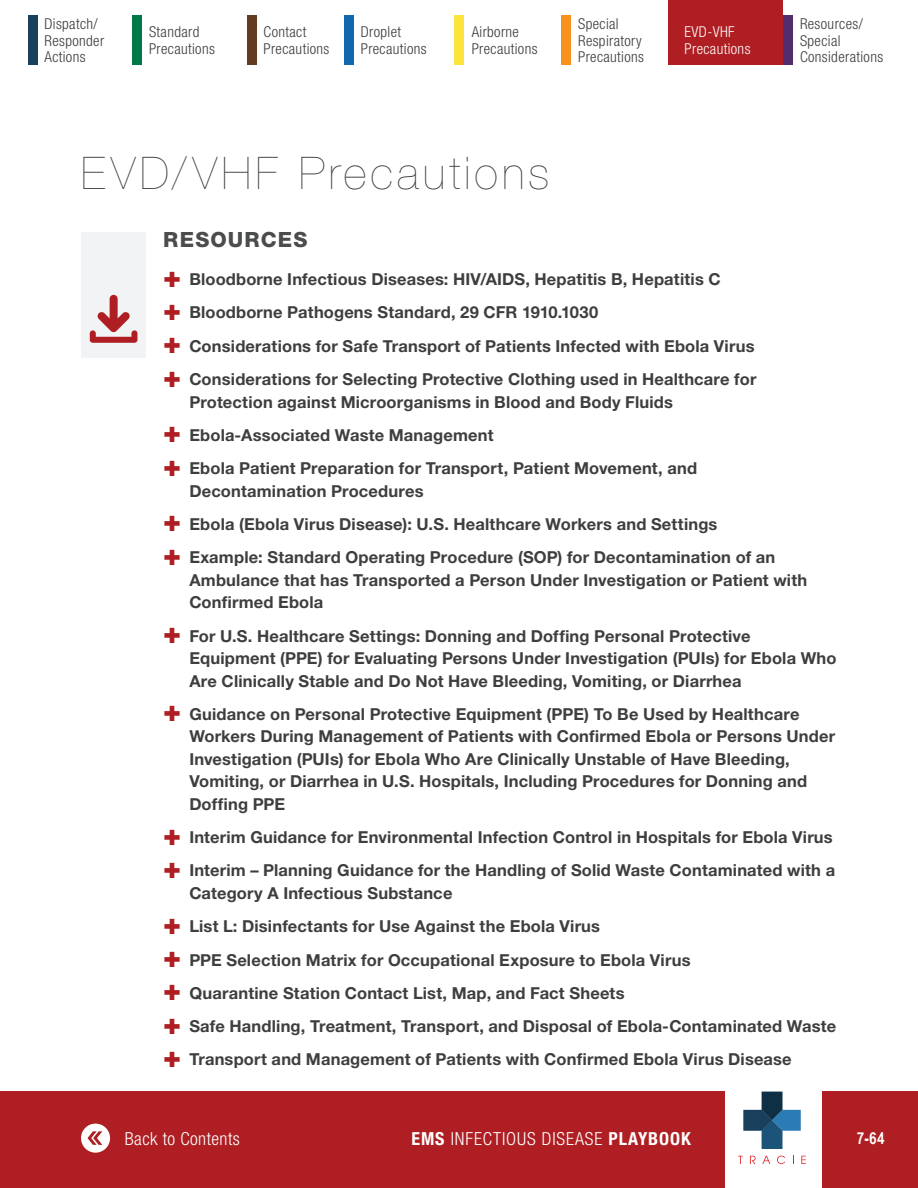
<style>
.page{position:relative;width:918px;height:1188px;background:#fff}
.page>*{position:absolute;margin:0;border:0;box-sizing:border-box;transform-origin:0 0}
.t1{font:200 45px "Helvetica Neue LT Pro";letter-spacing:.095em;color:#3c3c3e}
.t2{font:800 21px "Helvetica Neue LT Pro";letter-spacing:.055em;color:#4b4c4d}
.t3{font:300 condensed 18px "Helvetica Neue LT Pro";letter-spacing:.05em;color:#fff}
.t4{font:300 condensed 18px "Helvetica Neue LT Pro";letter-spacing:.025em;color:#fff}
.t5{font:700 16.5px/22.5px "Helvetica Neue LT Pro";letter-spacing:.01em;color:#3e3e3f}
.t6{font:700 16.5px "Arial Narrow";color:#fff}
.t7{font:300 condensed 15px/16.5px "Helvetica Neue LT Pro";letter-spacing:.025em;color:#3c3c3e}
.t8{font:300 condensed 15px/16.5px "Helvetica Neue LT Pro";letter-spacing:.025em;color:#fff}
.s1{font-weight:900;font-size:30px;color:#ae1e22}
.s2{font-weight:700}
</style>
<div class="page">
<div style="left:822px;top:1092px;width:96px;height:96px;background:#ae1e22"></div>
<div style="left:0;top:1092px;width:725px;height:96px;background:#ae1e22"></div>
<svg style="left:738px;top:1156px;width:5px;height:8px"></svg>
<svg style="left:750px;top:1156px;width:6px;height:8px"></svg>
<svg style="left:762px;top:1156px;width:8px;height:8px"></svg>
<svg style="left:777px;top:1156px;width:8px;height:8px"></svg>
<svg style="left:801px;top:1156px;width:5px;height:8px"></svg>
<svg style="left:743px;top:1092px;width:58px;height:57px"></svg>
<div style="left:668px;top:0;width:115px;height:64px;background:#ae1e22"></div>
<svg style="left:81px;top:1124px;width:29px;height:29px"></svg>
<div style="left:783px;top:15px;width:10px;height:49px;background:#522c6c"></div>
<div style="left:132px;top:15px;width:10px;height:49px;background:#00784a"></div>
<div style="left:247px;top:15px;width:10px;height:49px;background:#633c1f"></div>
<div style="left:344px;top:15px;width:10px;height:49px;background:#1268ac"></div>
<div style="left:28px;top:15px;width:10px;height:49px;background:#18405d"></div>
<div style="left:454px;top:15px;width:10px;height:49px;background:#fbe53d"></div>
<div style="left:561px;top:15px;width:10px;height:49px;background:#f7931d"></div>
<div style="left:81px;top:232px;width:65px;height:126px;background:#f2f3f4"></div>
<svg style="left:90px;top:295px;width:47px;height:48px"></svg>
<p class="t7" style="left:45px;top:15px;width:61px">Dispatch/<br>Responder<br>Actions</p>
<p class="t7" style="left:472px;top:24px;width:67px">Airborne<br>Precautions</p>
<p class="t7" style="left:578px;top:15px;width:67px">Special<br>Respiratory<br>Precautions</p>
<p class="t7" style="left:149px;top:24px;width:67px">Standard<br>Precautions</p>
<p class="t7" style="left:264px;top:24px;width:67px">Contact<br>Precautions</p>
<p class="t7" style="left:361px;top:24px;width:67px">Droplet<br>Precautions</p>
<h1 class="t1" style="left:81px;top:147px;width:470px">EVD/VHF Precautions</h1>
<p class="t8" style="left:685px;top:24px;width:67px">EVD-VHF<br>Precautions</p>
<p class="t7" style="left:800px;top:15px;width:85px">Resources/<br>Special<br>Considerations</p>
<h3 class="t2" style="left:163px;top:228px;width:146px">RESOURCES</h3>
<p class="t5" style="left:163px;top:268px;width:559px"><span class="s1">+</span> Bloodborne Infectious Diseases: HIV/AIDS, Hepatitis B, Hepatitis C</p>
<p class="t5" style="left:163px;top:301px;width:436px"><span class="s1">+</span> Bloodborne Pathogens Standard, 29 CFR 1910.1030</p>
<p class="t5" style="left:163px;top:334px;width:593px"><span class="s1">+</span> Considerations for Safe Transport of Patients Infected with Ebola Virus</p>
<p class="t5" style="left:189px;top:368px;width:569px;text-indent:-26px"><span class="s1">+</span> Considerations for Selecting Protective Clothing used in Healthcare for<br>Protection against Microorganisms in Blood and Body Fluids</p>
<p class="t5" style="left:163px;top:423px;width:332px"><span class="s1">+</span> Ebola-Associated Waste Management</p>
<p class="t5" style="left:189px;top:457px;width:509px;text-indent:-26px"><span class="s1">+</span> Ebola Patient Preparation for Transport, Patient Movement, and<br>Decontamination Procedures</p>
<p class="t5" style="left:163px;top:512px;width:556px"><span class="s1">+</span> Ebola (Ebola Virus Disease): U.S. Healthcare Workers and Settings</p>
<p class="t5" style="left:189px;top:546px;width:619px;text-indent:-26px"><span class="s1">+</span> Example: Standard Operating Procedure (SOP) for Decontamination of an<br>Ambulance that has Transported a Person Under Investigation or Patient with<br>Confirmed Ebola</p>
<p class="t5" style="left:189px;top:624px;width:649px;text-indent:-26px"><span class="s1">+</span> For U.S. Healthcare Settings: Donning and Doffing Personal Protective<br>Equipment (PPE) for Evaluating Persons Under Investigation (PUIs) for Ebola Who<br>Are Clinically Stable and Do Not Have Bleeding, Vomiting, or Diarrhea</p>
<p class="t5" style="left:189px;top:702px;width:647px;text-indent:-26px"><span class="s1">+</span> Guidance on Personal Protective Equipment (PPE) To Be Used by Healthcare Workers During Management of Patients with Confirmed Ebola or Persons Under Investigation (PUIs) for Ebola Who Are Clinically Unstable of Have Bleeding, Vomiting, or Diarrhea in U.S. Hospitals, Including Procedures for Donning and Doffing PPE</p>
<p class="t5" style="left:163px;top:826px;width:671px"><span class="s1">+</span> Interim Guidance for Environmental Infection Control in Hospitals for Ebola Virus</p>
<p class="t5" style="left:189px;top:859px;width:647px;text-indent:-26px"><span class="s1">+</span> Interim – Planning Guidance for the Handling of Solid Waste Contaminated with a<br>Category A Infectious Substance</p>
<p class="t5" style="left:163px;top:915px;width:438px"><span class="s1">+</span> List L: Disinfectants for Use Against the Ebola Virus</p>
<p class="t5" style="left:163px;top:948px;width:529px"><span class="s1">+</span> PPE Selection Matrix for Occupational Exposure to Ebola Virus</p>
<p class="t5" style="left:163px;top:981px;width:463px"><span class="s1">+</span> Quarantine Station Contact List, Map, and Fact Sheets</p>
<p class="t5" style="left:163px;top:1015px;width:674px"><span class="s1">+</span> Safe Handling, Treatment, Transport, and Disposal of Ebola-Contaminated Waste</p>
<p class="t5" style="left:163px;top:1048px;width:630px"><span class="s1">+</span> Transport and Management of Patients with Confirmed Ebola Virus Disease</p>
<p class="t4" style="left:125px;top:1128px;width:117px">Back to Contents</p>
<p class="t3" style="left:411px;top:1128px;width:281px"><span class="s2">EMS</span> INFECTIOUS DISEASE <span class="s2">PLAYBOOK</span></p>
<p class="t6" style="left:857px;top:1126px;width:29px">7-64</p>
</div>
